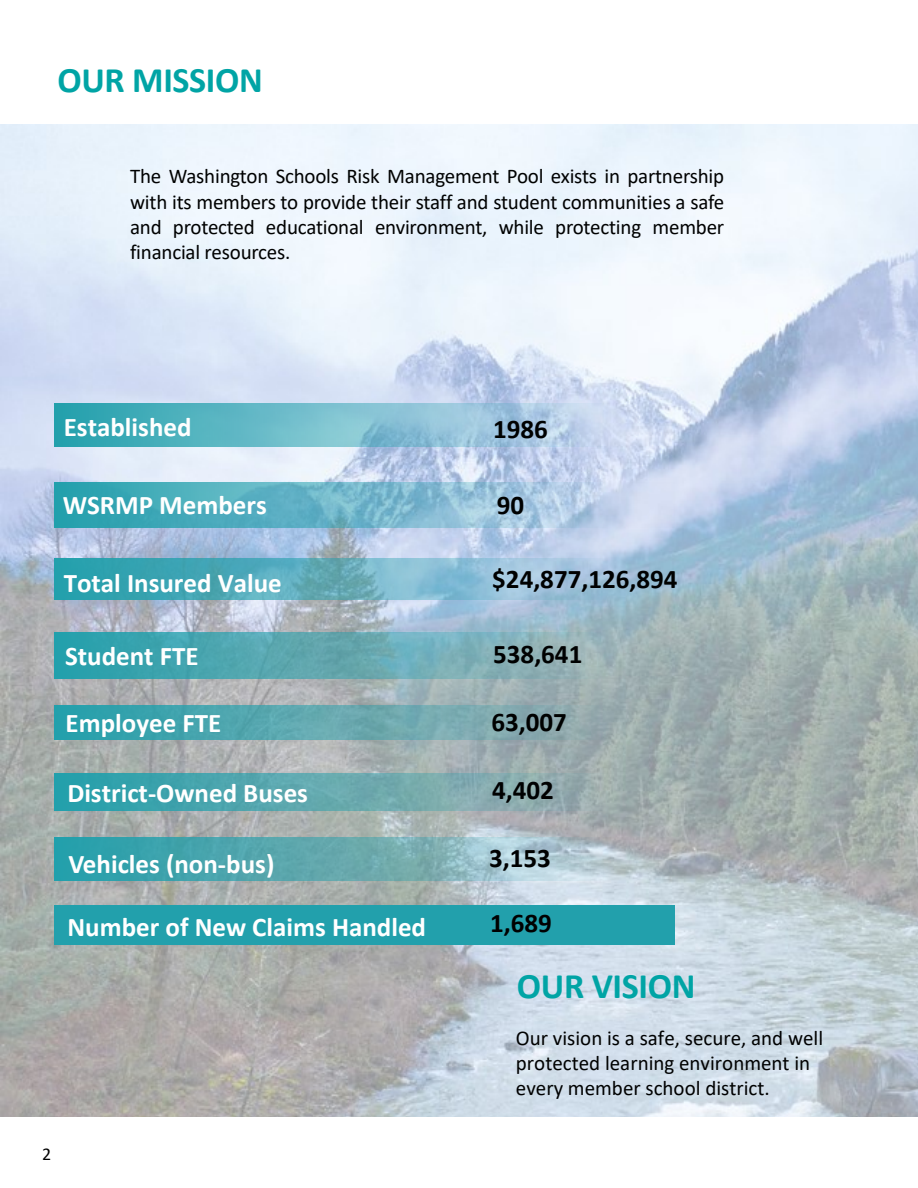
<style>
.page{position:relative;width:918px;height:1188px;background:#fff}
.page>*{position:absolute;margin:0;border:0;box-sizing:border-box;transform-origin:0 0}
.t1{font:700 36px "Calibri";letter-spacing:-.01em;color:#00a4a5}
.t2{font:700 27px "Calibri";color:#fff}
.t3{font:700 27px "Calibri";color:#000101}
.t4{font:21px/25.2px "Calibri";color:#000101;text-align:justify}
.t5{font:18px "Calibri";color:#000101}
</style>
<div class="page">
<img style="left:1px;top:125px;width:917px;height:992px">
<svg style="left:54px;top:773px;width:628px;height:37px;background:#6aa8ad"></svg>
<svg style="left:54px;top:837px;width:626px;height:43px;background:#74b1b9"></svg>
<svg style="left:54px;top:632px;width:626px;height:47px;background:#69aab2"></svg>
<svg style="left:54px;top:706px;width:626px;height:34px;background:#68a7ae"></svg>
<svg style="left:54px;top:558px;width:554px;height:41px;background:#69b2c4"></svg>
<svg style="left:54px;top:404px;width:621px;height:43px;background:#80bfd1"></svg>
<svg style="left:54px;top:482px;width:621px;height:45px;background:#79bace"></svg>
<div style="left:54px;top:905px;width:621px;height:40px;background:#22a0ac"></div>
<h1 class="t1" style="left:57px;top:55px;width:207px">OUR MISSION</h1>
<p class="t4" style="left:130px;top:163px;width:596px">The Washington Schools Risk Management Pool exists in partnership with its members to provide their staff and student communities a safe and protected educational environment, while protecting member financial resources.</p>
<p class="t2" style="left:64px;top:408px;width:129px">Established</p>
<p class="t3" style="left:493px;top:410px;width:56px">1986</p>
<p class="t2" style="left:63px;top:486px;width:206px">WSRMP Members</p>
<p class="t2" style="left:64px;top:564px;width:220px">Total Insured Value</p>
<p class="t3" style="left:497px;top:486px;width:29px">90</p>
<p class="t3" style="left:492px;top:560px;width:187px">$24,877,126,894</p>
<p class="t2" style="left:65px;top:637px;width:135px">Student FTE</p>
<p class="t3" style="left:493px;top:635px;width:91px">538,641</p>
<p class="t2" style="left:66px;top:704px;width:157px">Employee FTE</p>
<p class="t3" style="left:491px;top:703px;width:77px">63,007</p>
<p class="t2" style="left:67px;top:774px;width:242px">District-Owned Buses</p>
<p class="t3" style="left:492px;top:771px;width:63px">4,402</p>
<p class="t2" style="left:68px;top:845px;width:208px">Vehicles (non-bus)</p>
<p class="t3" style="left:489px;top:839px;width:63px">3,153</p>
<p class="t2" style="left:68px;top:908px;width:360px">Number of New Claims Handled</p>
<p class="t3" style="left:490px;top:904px;width:63px">1,689</p>
<h1 class="t1" style="left:517px;top:960px;width:180px">OUR VISION</h1>
<p class="t4" style="left:516px;top:1025px;width:309px;text-align:left">Our vision is a safe, secure, and well protected learning environment in every member school district.</p>
<p class="t5" style="left:42px;top:1142px;width:11px">2</p>
</div>
